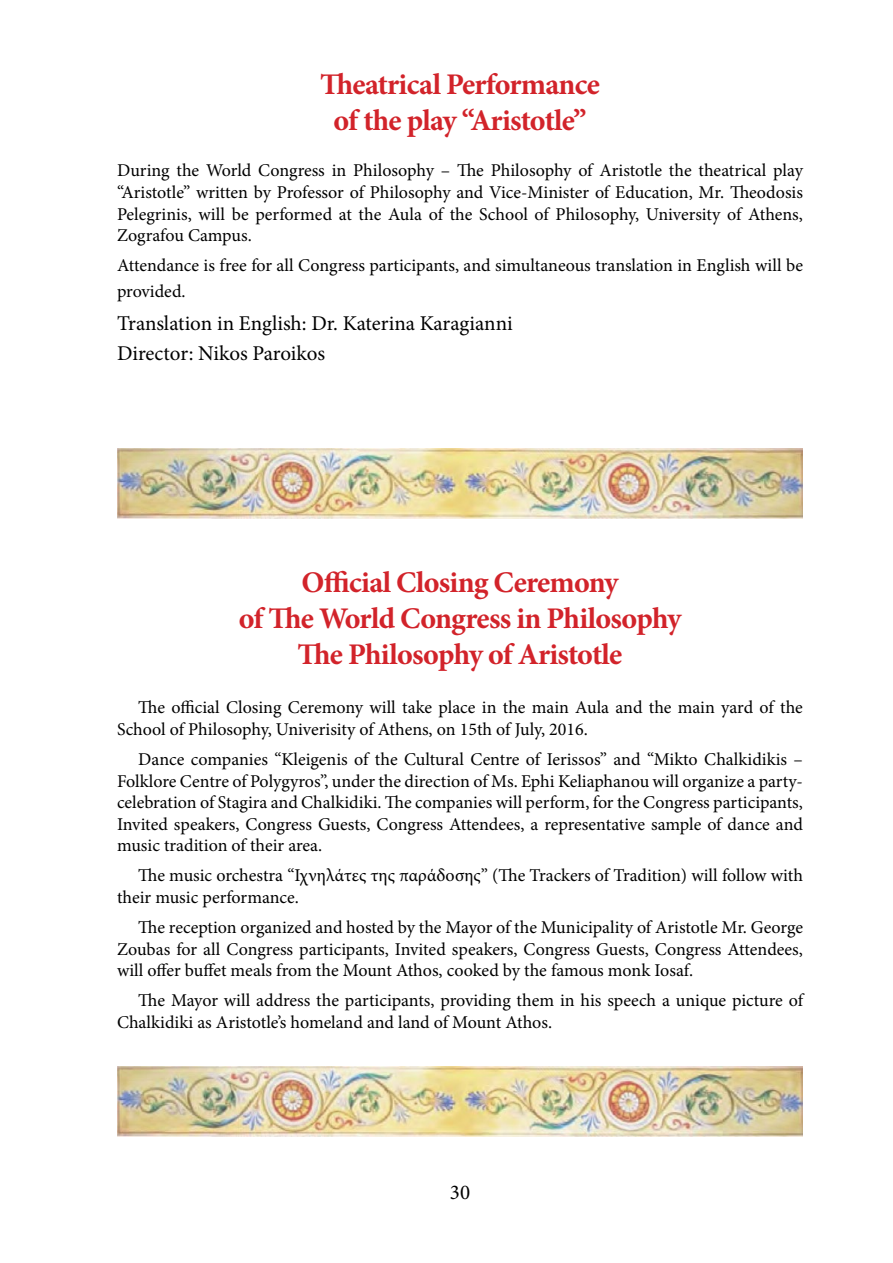
<style>
.page{position:relative;width:893px;height:1263px;background:#fff}
.page>*{position:absolute;margin:0;border:0;box-sizing:border-box;transform-origin:0 0}
.t1{font:700 30px/36px "Minion Pro";letter-spacing:-.025em;color:#d2232a;text-align:center}
.t2{font:21px/29.4px "Minion Pro";letter-spacing:-.005em;color:#000}
.t3{font:18px/21.6px "Minion Pro";color:#000}
</style>
<div class="page">
<img style="left:117px;top:1066px;width:686px;height:70px">
<img style="left:117px;top:448px;width:686px;height:70px">
<h1 class="t1" style="left:320px;top:66px;width:281px">Theatrical Performance of the play “Aristotle”</h1>
<p class="t3" style="left:117px;top:160px;width:687px;text-align:justify">During the World Congress in Philosophy – The Philosophy of Aristotle the theatrical play “Aristotle” written by Professor of Philosophy and Vice-Minister of Education, Mr. Theodosis Pelegrinis, will be performed at the Aula of the School of Philosophy, University of Athens, Zografou Campus.</p>
<p class="t3" style="left:117px;top:253px;width:687px;line-height:25.2px">Attendance is free for all Congress participants, and simultaneous translation in English will be provided.</p>
<p class="t2" style="left:117px;top:309px;width:397px">Translation in English: Dr. Katerina Karagianni<br>Director: Nikos Paroikos</p>
<h1 class="t1" style="left:239px;top:564px;width:444px">Official Closing Ceremony<br>of The World Congress in Philosophy<br>The Philosophy of Aristotle</h1>
<p class="t3" style="left:117px;top:697px;width:687px;text-indent:21px">The official Closing Ceremony will take place in the main Aula and the main yard of the<br>School of Philosophy, Univerisity of Athens, on 15th of July, 2016.</p>
<p class="t3" style="left:117px;top:748px;width:687px;text-align:justify;text-indent:21px">Dance companies “Kleigenis of the Cultural Centre of Ierissos” and “Mikto Chalkidikis – Folklore Centre of Polygyros”, under the direction of Ms. Ephi Keliaphanou will organize a party&shy;celebration of Stagira and Chalkidiki. The companies will perform, for the Congress participants, Invited speakers, Congress Guests, Congress Attendees, a representative sample of dance and music tradition of their area.</p>
<p class="t3" style="left:117px;top:865px;width:687px;text-indent:21px">The music orchestra “Ιχνηλάτες της παράδοσης” (The Trackers of Tradition) will follow with their music performance.</p>
<p class="t3" style="left:117px;top:917px;width:687px;text-align:justify;text-indent:21px">The reception organized and hosted by the Mayor of the Municipality of Aristotle Mr. George Zoubas for all Congress participants, Invited speakers, Congress Guests, Congress Attendees, will offer buffet meals from the Mount Athos, cooked by the famous monk Iosaf.</p>
<p class="t3" style="left:117px;top:990px;width:687px;text-indent:21px">The Mayor will address the participants, providing them in his speech a unique picture of<br>Chalkidiki as Aristotle’s homeland and land of Mount Athos.</p>
<p class="t2" style="left:450px;top:1178px;width:22px">30</p>
</div>
